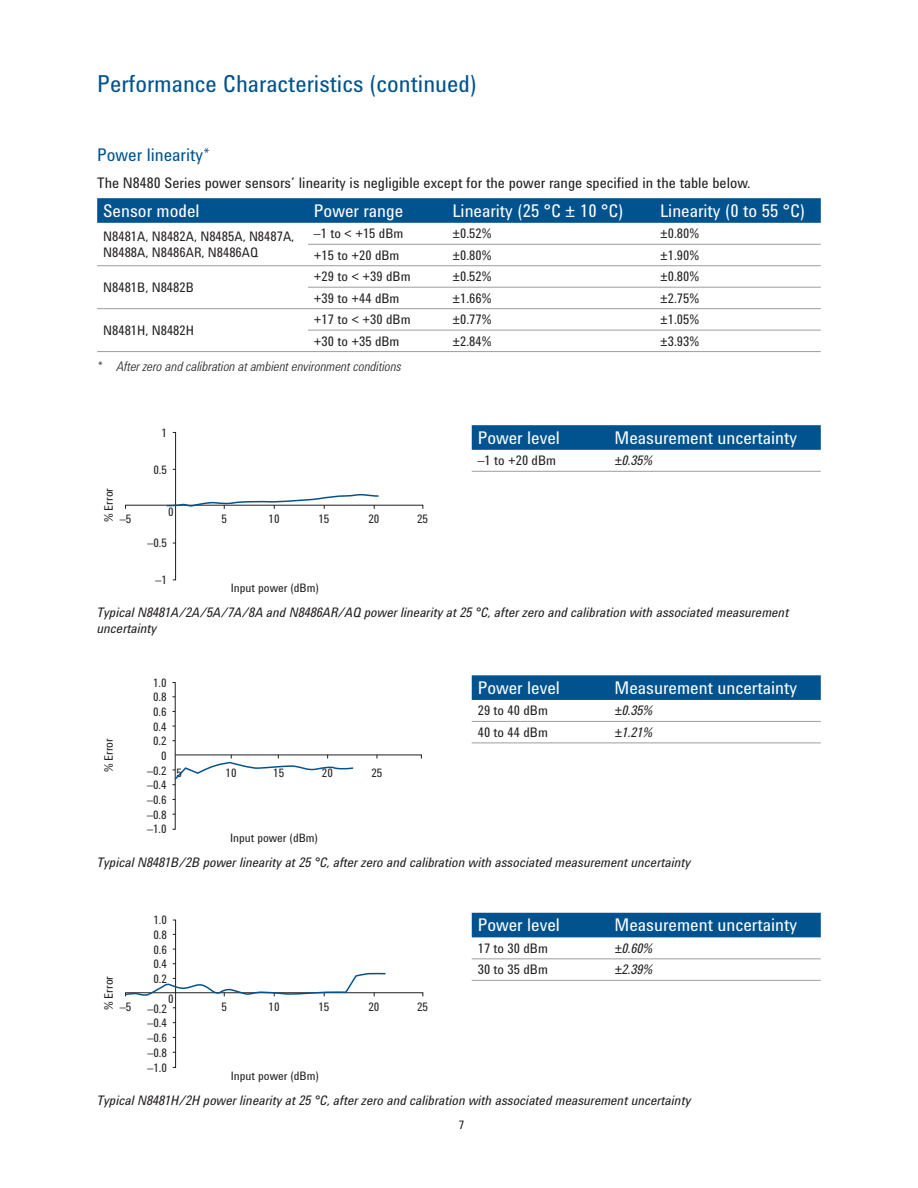
<style>
.page{position:relative;width:918px;height:1188px;background:#fff}
.page>*{position:absolute;margin:0;border:0;box-sizing:border-box;transform-origin:0 0}
.t1{font:24px "Agilent Condensed CFF";color:#00538e}
.t2{font:18px "Agilent Condensed CFF";color:#fff}
.t3{font:18px "Agilent Condensed CFF";color:#00538e}
.t4{font:15px "Agilent Condensed CFF";color:#231f20}
.t5{font:italic 13.5px/16.5px "Agilent Condensed CFF";color:#231f20}
.t6{font:13.5px/16.5px "Agilent Condensed CFF";color:#231f20}
.t7{font:italic 300 13.5px "Agilent Condensed CFF";color:#231f20}
.t8{font:12px/14.7px "Agilent Condensed CFF";color:#231f20;text-align:justify}
</style>
<div class="page">
<svg style="left:97px;top:198px;width:724px;height:25px;background:#04558f"></svg>
<hr style="left:308px;top:244px;width:513px;height:1px;background:#9b9da0">
<hr style="left:97px;top:265px;width:724px;height:1px;background:#9b9da0">
<hr style="left:308px;top:287px;width:513px;height:1px;background:#9b9da0">
<hr style="left:97px;top:308px;width:724px;height:1px;background:#9b9da0">
<hr style="left:308px;top:330px;width:513px;height:1px;background:#9b9da0">
<hr style="left:97px;top:351px;width:724px;height:1px;background:#9b9da0">
<div style="left:172px;top:432px;width:4px;height:148px;border:1px solid #231f20"></div>
<svg style="left:165px;top:494px;width:215px;height:15px"></svg>
<svg style="left:172px;top:754px;width:250px;height:31px"></svg>
<div style="left:172px;top:920px;width:4px;height:148px;border:1px solid #231f20"></div>
<svg style="left:125px;top:971px;width:262px;height:25px"></svg>
<svg style="left:472px;top:425px;width:349px;height:25px;background:#03558f"></svg>
<hr style="left:472px;top:471px;width:349px;height:1px;background:#9b9da0">
<svg style="left:472px;top:675px;width:349px;height:25px;background:#03558f"></svg>
<hr style="left:472px;top:721px;width:349px;height:1px;background:#9b9da0">
<hr style="left:472px;top:743px;width:349px;height:1px;background:#9b9da0">
<div style="left:472px;top:913px;width:349px;height:24px;background:#00538e"></div>
<hr style="left:472px;top:958px;width:349px;height:1px;background:#9b9da0">
<hr style="left:472px;top:980px;width:349px;height:1px;background:#9b9da0">
<h1 class="t1" style="left:97px;top:75px;width:381px">Performance Characteristics (continued)</h1>
<h2 class="t3" style="left:97px;top:149px;width:114px">Power linearity*</h2>
<p class="t4" style="left:97px;top:177px;width:655px">The N8480 Series power sensors’ linearity is negligible except for the power range specified in the table below.</p>
<h2 class="t2" style="left:103px;top:204px;width:98px">Sensor model</h2>
<h2 class="t2" style="left:314px;top:204px;width:91px">Power range</h2>
<h2 class="t2" style="left:452px;top:204px;width:172px">Linearity (25 °C ± 10 °C)</h2>
<h2 class="t2" style="left:660px;top:204px;width:147px">Linearity (0 to 55 °C)</h2>
<p class="t6" style="left:103px;top:229px;width:193px">N8481A, N8482A, N8485A, N8487A,<br>N8488A, N8486AR, N8486AQ</p>
<p class="t6" style="left:314px;top:227px;width:91px">–1 to &lt; +15 dBm</p>
<p class="t6" style="left:452px;top:227px;width:41px">±0.52%</p>
<p class="t6" style="left:660px;top:227px;width:41px">±0.80%</p>
<p class="t6" style="left:314px;top:248px;width:87px">+15 to +20 dBm</p>
<p class="t6" style="left:452px;top:248px;width:41px">±0.80%</p>
<p class="t6" style="left:660px;top:248px;width:41px">±1.90%</p>
<p class="t6" style="left:103px;top:281px;width:92px">N8481B, N8482B</p>
<p class="t6" style="left:314px;top:270px;width:98px">+29 to &lt; +39 dBm</p>
<p class="t6" style="left:452px;top:270px;width:41px">±0.52%</p>
<p class="t6" style="left:660px;top:270px;width:41px">±0.80%</p>
<p class="t6" style="left:314px;top:291px;width:87px">+39 to +44 dBm</p>
<p class="t6" style="left:452px;top:291px;width:41px">±1.66%</p>
<p class="t6" style="left:660px;top:291px;width:41px">±2.75%</p>
<p class="t6" style="left:314px;top:313px;width:98px">+17 to &lt; +30 dBm</p>
<p class="t6" style="left:452px;top:313px;width:41px">±0.77%</p>
<p class="t6" style="left:660px;top:313px;width:41px">±1.05%</p>
<p class="t6" style="left:314px;top:334px;width:87px">+30 to +35 dBm</p>
<p class="t6" style="left:452px;top:334px;width:41px">±2.84%</p>
<p class="t6" style="left:660px;top:334px;width:41px">±3.93%</p>
<p class="t7" style="left:97px;top:361px;width:305px">* After zero and calibration at ambient environment conditions</p>
<p class="t6" style="left:103px;top:323px;width:92px">N8481H, N8482H</p>
<p class="t8" style="left:162px;top:427px;width:7px">1</p>
<p class="t8" style="left:153px;top:463px;width:15px">0.5</p>
<p class="t8" style="left:103px;top:522px;width:36px;rotate:-90deg">% Error</p>
<p class="t8" style="left:168px;top:506px;width:7px">0</p>
<p class="t8" style="left:120px;top:513px;width:13px">–5</p>
<p class="t8" style="left:269px;top:513px;width:13px">10</p>
<p class="t8" style="left:318px;top:513px;width:13px">15</p>
<p class="t8" style="left:368px;top:513px;width:13px">20</p>
<p class="t8" style="left:417px;top:513px;width:13px">25</p>
<p class="t8" style="left:221px;top:513px;width:7px">5</p>
<p class="t8" style="left:147px;top:537px;width:21px">–0.5</p>
<p class="t8" style="left:156px;top:574px;width:13px">–1</p>
<p class="t8" style="left:231px;top:582px;width:90px">Input power (dBm)</p>
<h2 class="t2" style="left:478px;top:431px;width:84px">Power level</h2>
<h2 class="t2" style="left:615px;top:431px;width:184px">Measurement uncertainty</h2>
<p class="t6" style="left:478px;top:454px;width:80px">–1 to +20 dBm</p>
<p class="t5" style="left:615px;top:454px;width:40px">±0.35%</p>
<p class="t5" style="left:97px;top:606px;width:693px">Typical N8481A/2A/5A/7A/8A and N8486AR/AQ power linearity at 25 °C, after zero and calibration with associated measurement uncertainty</p>
<p class="t8" style="left:103px;top:772px;width:36px;rotate:-90deg">% Error</p>
<p class="t8" style="left:147px;top:677px;width:21px;text-align:right">1.0<br>0.8<br>0.6<br>0.4<br>0.2<br>0 –0.2 –0.4 –0.6 –0.8 –1.0</p>
<p class="t8" style="left:177px;top:767px;width:7px">5</p>
<p class="t8" style="left:226px;top:767px;width:13px">10</p>
<p class="t8" style="left:273px;top:767px;width:13px">15</p>
<p class="t8" style="left:322px;top:767px;width:13px">20</p>
<p class="t8" style="left:371px;top:767px;width:13px">25</p>
<p class="t8" style="left:230px;top:832px;width:89px">Input power (dBm)</p>
<h2 class="t2" style="left:478px;top:681px;width:84px">Power level</h2>
<h2 class="t2" style="left:615px;top:681px;width:184px">Measurement uncertainty</h2>
<p class="t6" style="left:478px;top:704px;width:72px">29 to 40 dBm</p>
<p class="t5" style="left:615px;top:704px;width:40px">±0.35%</p>
<p class="t6" style="left:478px;top:725px;width:72px">40 to 44 dBm</p>
<p class="t5" style="left:615px;top:726px;width:40px">±1.21%</p>
<p class="t5" style="left:97px;top:856px;width:595px">Typical N8481B/2B power linearity at 25 °C, after zero and calibration with associated measurement uncertainty</p>
<p class="t8" style="left:153px;top:914px;width:15px">1.0<br>0.8<br>0.6<br>0.4<br>0.2</p>
<p class="t8" style="left:147px;top:1003px;width:21px">–0.2 –0.4 –0.6 –0.8 –1.0</p>
<p class="t8" style="left:221px;top:1000px;width:7px">5</p>
<p class="t8" style="left:103px;top:1010px;width:36px;rotate:-90deg">% Error</p>
<p class="t8" style="left:168px;top:993px;width:7px">0</p>
<p class="t8" style="left:120px;top:1000px;width:13px">–5</p>
<p class="t8" style="left:269px;top:1000px;width:13px">10</p>
<p class="t8" style="left:318px;top:1000px;width:13px">15</p>
<p class="t8" style="left:368px;top:1000px;width:13px">20</p>
<p class="t8" style="left:417px;top:1000px;width:13px">25</p>
<p class="t8" style="left:231px;top:1070px;width:90px">Input power (dBm)</p>
<h2 class="t2" style="left:478px;top:919px;width:84px">Power level</h2>
<h2 class="t2" style="left:615px;top:919px;width:184px">Measurement uncertainty</h2>
<p class="t6" style="left:478px;top:941px;width:72px">17 to 30 dBm</p>
<p class="t5" style="left:615px;top:941px;width:40px">±0.60%</p>
<p class="t6" style="left:478px;top:963px;width:72px">30 to 35 dBm</p>
<p class="t5" style="left:615px;top:963px;width:40px">±2.39%</p>
<p class="t5" style="left:97px;top:1093px;width:595px">Typical N8481H/2H power linearity at 25 °C, after zero and calibration with associated measurement uncertainty</p>
<p class="t8" style="left:459px;top:1118px;width:7px">7</p>
</div>
